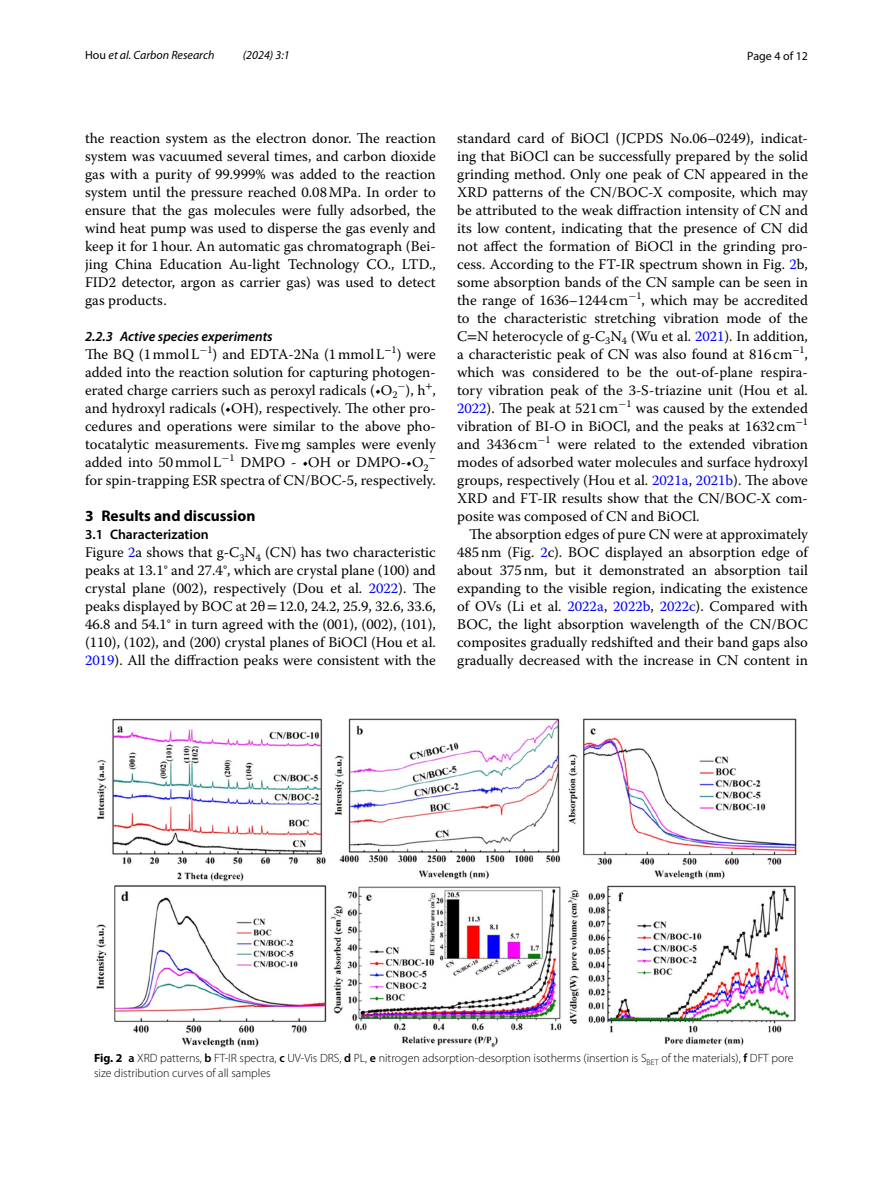
<style>
.page{position:relative;width:893px;height:1187px;background:#fff}
.page>*{position:absolute;margin:0;border:0;box-sizing:border-box;transform-origin:0 0}
.t1{font:700 15.45px "Myriad Pro";color:#000}
.t2{font:14.7px/18px "Warnock Pro";color:#000;text-align:justify}
.t3{font:italic 600 13.8px "Myriad Pro";color:#000}
.t4{font:600 13.8px "Myriad Pro";color:#000}
.t5{font:300 12px/15px "Myriad Pro";color:#000}
.t6{font:italic 12px "Myriad Pro";color:#000}
.t7{font:12px "Myriad Pro";color:#000}
.t8{font:10.35px "STIX";color:#000}
.s1{font-style:normal}
.s2{color:#00f}
.s3{font-family:"STIX"}
.s4{font-weight:700}
.s5{font-weight:600}
</style>
<div class="page">
<img style="left:96px;top:718px;width:701px;height:329px">
<p class="t6" style="left:85px;top:48px;width:131px"><span class="s1">Hou</span> et al. Carbon Research</p>
<p class="t6" style="left:243px;top:48px;width:48px">(2024) 3:1</p>
<p class="t7" style="left:747px;top:48px;width:62px">Page 4 of 12</p>
<p class="t2" style="left:85px;top:128px;width:352px">the reaction system as the electron donor. The reaction system was vacuumed several times, and carbon dioxide gas with a purity of 99.999% was added to the reaction system until the pressure reached 0.08MPa. In order to ensure that the gas molecules were fully adsorbed, the wind heat pump was used to disperse the gas evenly and keep it for 1hour. An automatic gas chromatograph (Bei&shy;jing China Education Au-light Technology CO., LTD., FID2 detector, argon as carrier gas) was used to detect gas products.</p>
<p class="t3" style="left:85px;top:327px;width:189px">2.2.3 Active species experiments</p>
<p class="t2" style="left:85px;top:344px;width:352px">The BQ (1mmol -L<sup>−</sup><sup>1</sup>) and EDTA-2Na (1mmol -L<sup>−</sup><sup>1</sup>) were added into the reaction solution for capturing photogen&shy;erated charge carriers such as peroxyl radicals (•O<sub>2</sub><sup>−</sup>), h<sup>+</sup>, and hydroxyl radicals (•OH), respectively. The other pro&shy;cedures and operations were similar to the above pho&shy;tocatalytic measurements. Fivemg samples were evenly added into 50mmol -L<sup>−</sup><sup>1</sup> DMPO - •OH or DMPO-•O<sub>2</sub></p>
<p class="t8" style="left:429px;top:450px;width:9px">−</p>
<p class="t2" style="left:85px;top:470px;width:352px">for spin-trapping ESR spectra of CN/BOC-5, respectively.</p>
<p class="t1" style="left:85px;top:505px;width:172px">3 Results and discussion</p>
<p class="t4" style="left:85px;top:525px;width:125px">3.1 Characterization</p>
<p class="t2" style="left:85px;top:542px;width:352px">Figure <span class="s2">2</span>a shows that g-C<sub>3</sub>N<sub>4</sub> (CN) has two characteristic peaks at 13.1° and 27.4°, which are crystal plane (100) and crystal plane (002), respectively (Dou et al. <span class="s2">2022</span>). The peaks displayed by BOC at 2θ<span class="s3">=</span>12.0, 24.2, 25.9, 32.6, 33.6, 46.8 and 54.1° in turn agreed with the (001), (002), (101), (110), (102), and (200) crystal planes of BiOCl (Hou et al.<br><span class="s2">2019</span>). All the diffraction peaks were consistent with the</p>
<p class="t2" style="left:457px;top:128px;width:352px">standard card of BiOCl (JCPDS No.06–0249), indicat&shy;ing that BiOCl can be successfully prepared by the solid grinding method. Only one peak of CN appeared in the XRD patterns of the CN/BOC-X composite, which may be attributed to the weak diffraction intensity of CN and its low content, indicating that the presence of CN did not affect the formation of BiOCl in the grinding pro&shy;cess. According to the FT-IR spectrum shown in Fig. <span class="s2">2</span>b, some absorption bands of the CN sample can be seen in the range of 1636–1244 -cm<sup>−</sup><sup>1</sup>, which may be accredited to the characteristic stretching vibration mode of the C<span class="s3">=</span>N heterocycle of g-C<sub>3</sub>N<sub>4</sub> (Wu et al. <span class="s2">2021</span>). In addition, a characteristic peak of CN was also found at 816 -cm<sup>−</sup><sup>1</sup>, which was considered to be the out-of-plane respira&shy;tory vibration peak of the 3-S-triazine unit (Hou et al.<br><span class="s2">2022</span>). The peak at 521 -cm<sup>−</sup><sup>1</sup> was caused by the extended vibration of BI-O in BiOCl, and the peaks at 1632 -cm<sup>−</sup><sup>1 </sup>and 3436 -cm<sup>−</sup><sup>1</sup> were related to the extended vibration modes of adsorbed water molecules and surface hydroxyl groups, respectively (Hou et al. <span class="s2">2021a</span>, <span class="s2">2021b</span>). The above XRD and FT-IR results show that the CN/BOC-X com&shy;posite was composed of CN and BiOCl.</p>
<p class="t2" style="left:457px;top:524px;width:352px;text-indent:12px">The absorption edges of pure CN were at approximately 485nm (Fig. <span class="s2">2</span>c). BOC displayed an absorption edge of about 375nm, but it demonstrated an absorption tail expanding to the visible region, indicating the existence of OVs (Li et al. <span class="s2">2022a</span>, <span class="s2">2022b</span>, <span class="s2">2022c</span>). Compared with BOC, the light absorption wavelength of the CN/BOC composites gradually redshifted and their band gaps also gradually decreased with the increase in CN content in</p>
<p class="t5" style="left:94px;top:1050px;width:701px"><span class="s4">Fig. 2</span> <span class="s5">a</span> XRD patterns, <span class="s5">b</span> FT-IR spectra, <span class="s5">c</span> UV-Vis DRS, <span class="s5">d</span> PL, <span class="s5">e</span> nitrogen adsorption-desorption isotherms (insertion is -S<sub>BET</sub> of the materials), <span class="s5">f</span> DFT pore size distribution curves of all samples</p>
</div>
